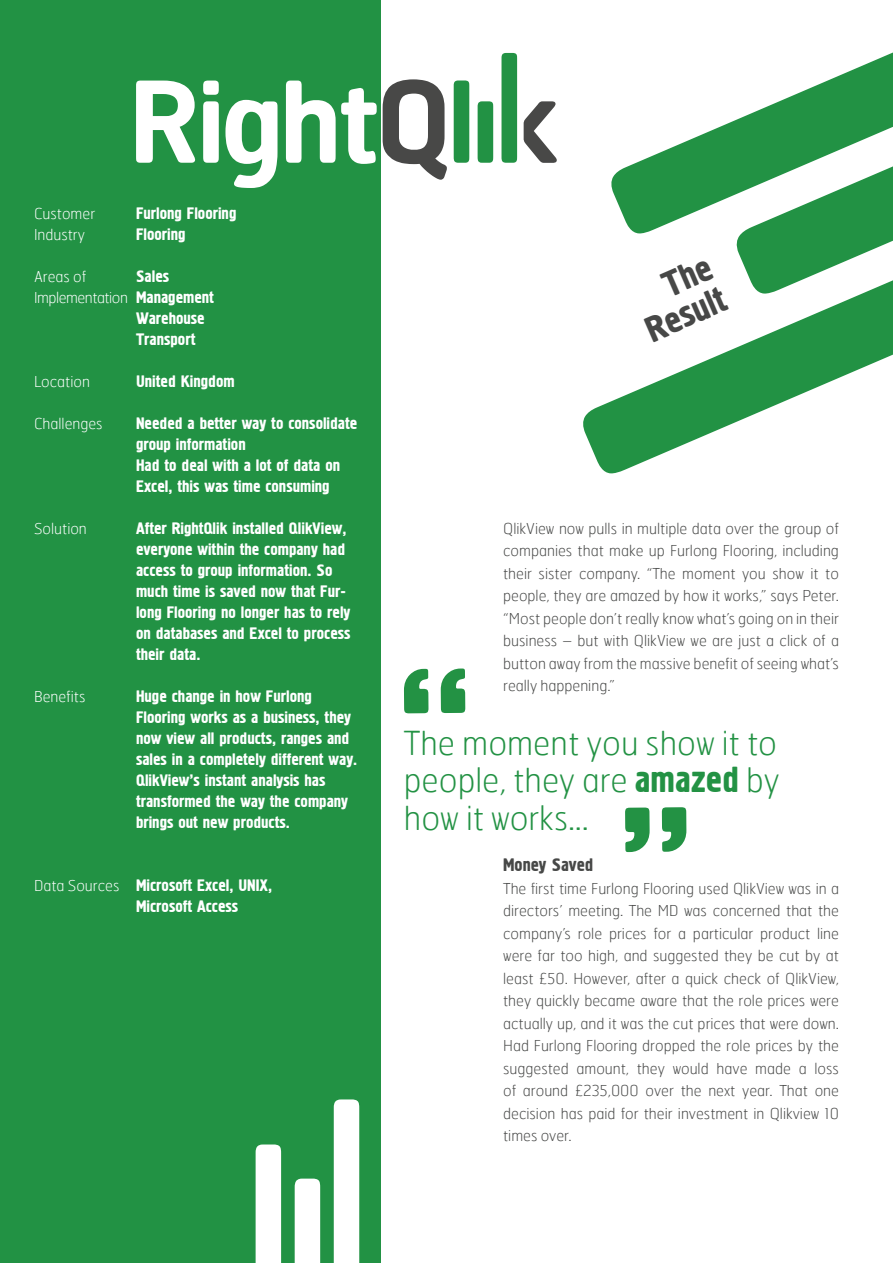
<style>
.page{position:relative;width:893px;height:1263px;background:#fff}
.page>*{position:absolute;margin:0;border:0;box-sizing:border-box;transform-origin:0 0}
.t1{font:36px "Hermes";color:#474847}
.t2{font:100 33px "Hermes";color:#239244}
.t3{font:18px "Hermes";color:#474847}
.t4{font:16.5px/21px "Hermes";color:#fff}
.t5{font:100 15px/22.5px "Hermes";color:#474847;text-align:justify}
.t6{font:100 15px "Hermes";color:#fff}
.t7{font:100 15px "Hermes";letter-spacing:-.03em;color:#fff}
.s1{font-weight:400;font-size:36px}
</style>
<div class="page">
<div style="left:0;top:0;width:380px;height:1263px;background:#229244"></div>
<svg style="left:611px;top:52px;width:282px;height:179px"></svg>
<svg style="left:583px;top:231px;width:310px;height:242px"></svg>
<svg style="left:735px;top:135px;width:158px;height:159px"></svg>
<div style="left:256px;top:1144px;width:25px;height:119px;background:#fff"></div>
<div style="left:334px;top:1099px;width:25px;height:164px;background:#fff"></div>
<div style="left:295px;top:1178px;width:25px;height:85px;background:#fff"></div>
<svg style="left:136px;top:81px;width:59px;height:82px"></svg>
<svg style="left:203px;top:101px;width:16px;height:62px"></svg>
<svg style="left:203px;top:81px;width:16px;height:14px"></svg>
<svg style="left:286px;top:81px;width:91px;height:83px"></svg>
<svg style="left:383px;top:79px;width:64px;height:101px"></svg>
<svg style="left:454px;top:80px;width:15px;height:83px"></svg>
<svg style="left:501px;top:53px;width:16px;height:110px;background:#2b964b"></svg>
<svg style="left:478px;top:101px;width:15px;height:62px"></svg>
<svg style="left:524px;top:101px;width:33px;height:62px"></svg>
<svg style="left:225px;top:100px;width:52px;height:88px"></svg>
<svg style="left:404px;top:668px;width:61px;height:45px"></svg>
<svg style="left:625px;top:807px;width:61px;height:45px"></svg>
<svg style="left:659px;top:259px;width:55px;height:38px"></svg>
<p class="t6" style="left:34px;top:204px;width:63px">Customer</p>
<p class="t6" style="left:34px;top:225px;width:53px">Industry</p>
<p class="t6" style="left:34px;top:267px;width:54px">Areas of</p>
<p class="t7" style="left:34px;top:288px;width:95px">Implementation</p>
<p class="t6" style="left:34px;top:372px;width:58px">Location</p>
<p class="t6" style="left:34px;top:414px;width:70px">Challenges</p>
<p class="t6" style="left:34px;top:519px;width:54px">Solution</p>
<p class="t6" style="left:34px;top:687px;width:53px">Benefits</p>
<p class="t4" style="left:136px;top:204px;width:102px">Furlong Flooring</p>
<p class="t4" style="left:136px;top:225px;width:51px">Flooring</p>
<p class="t4" style="left:136px;top:267px;width:35px">Sales</p>
<p class="t4" style="left:136px;top:288px;width:79px">Management</p>
<p class="t4" style="left:136px;top:309px;width:70px">Warehouse</p>
<p class="t4" style="left:136px;top:330px;width:61px">Transport</p>
<p class="t4" style="left:136px;top:372px;width:100px">United Kingdom</p>
<p class="t4" style="left:136px;top:414px;width:223px">Needed a better way to consolidate group information</p>
<p class="t4" style="left:136px;top:456px;width:206px">Had to deal with a lot of data on<br>Excel, this was time consuming</p>
<p class="t4" style="left:136px;top:519px;width:216px">After RightQlik installed QlikView, everyone within the company had access to group information. So much time is saved now that Fur&shy;long Flooring no longer has to rely on databases and Excel to process their data.</p>
<p class="t4" style="left:136px;top:687px;width:223px">Huge change in how Furlong<br>Flooring works as a business, they now view all products, ranges and sales in a completely different way.<br>QlikView’s instant analysis has transformed the way the company brings out new products.</p>
<p class="t6" style="left:34px;top:876px;width:87px">Data Sources</p>
<p class="t4" style="left:136px;top:876px;width:137px">Microsoft Excel, UNIX,</p>
<p class="t4" style="left:136px;top:897px;width:104px">Microsoft Access</p>
<p class="t1" style="left:639px;top:313px;width:85px;rotate:-24deg">Result</p>
<p class="t5" style="left:503px;top:517px;width:337px">QlikView now pulls in multiple data over the group of companies that make up Furlong Flooring, including their sister company. “The moment you show it to people, they are amazed by how it works,” says Peter. “Most people don’t really know what’s going on in their business – but with QlikView we are just a click of a button away from the massive benefit of seeing what’s really happening.”</p>
<p class="t2" style="left:404px;top:722px;width:375px">The moment you show it to</p>
<p class="t2" style="left:404px;top:759px;width:377px">people, they are <span class="s1">amazed</span> by</p>
<p class="t2" style="left:404px;top:797px;width:186px">how it works...</p>
<p class="t3" style="left:503px;top:855px;width:92px">Money Saved</p>
<p class="t5" style="left:503px;top:877px;width:337px">The first time Furlong Flooring used QlikView was in a directors’ meeting. The MD was concerned that the company’s role prices for a particular product line were far too high, and suggested they be cut by at least £50. However, after a quick check of QlikView, they quickly became aware that the role prices were actually up, and it was the cut prices that were down.<br>Had Furlong Flooring dropped the role prices by the suggested amount, they would have made a loss of around £235,000 over the next year. That one decision has paid for their investment in Qlikview 10 times over.</p>
</div>
